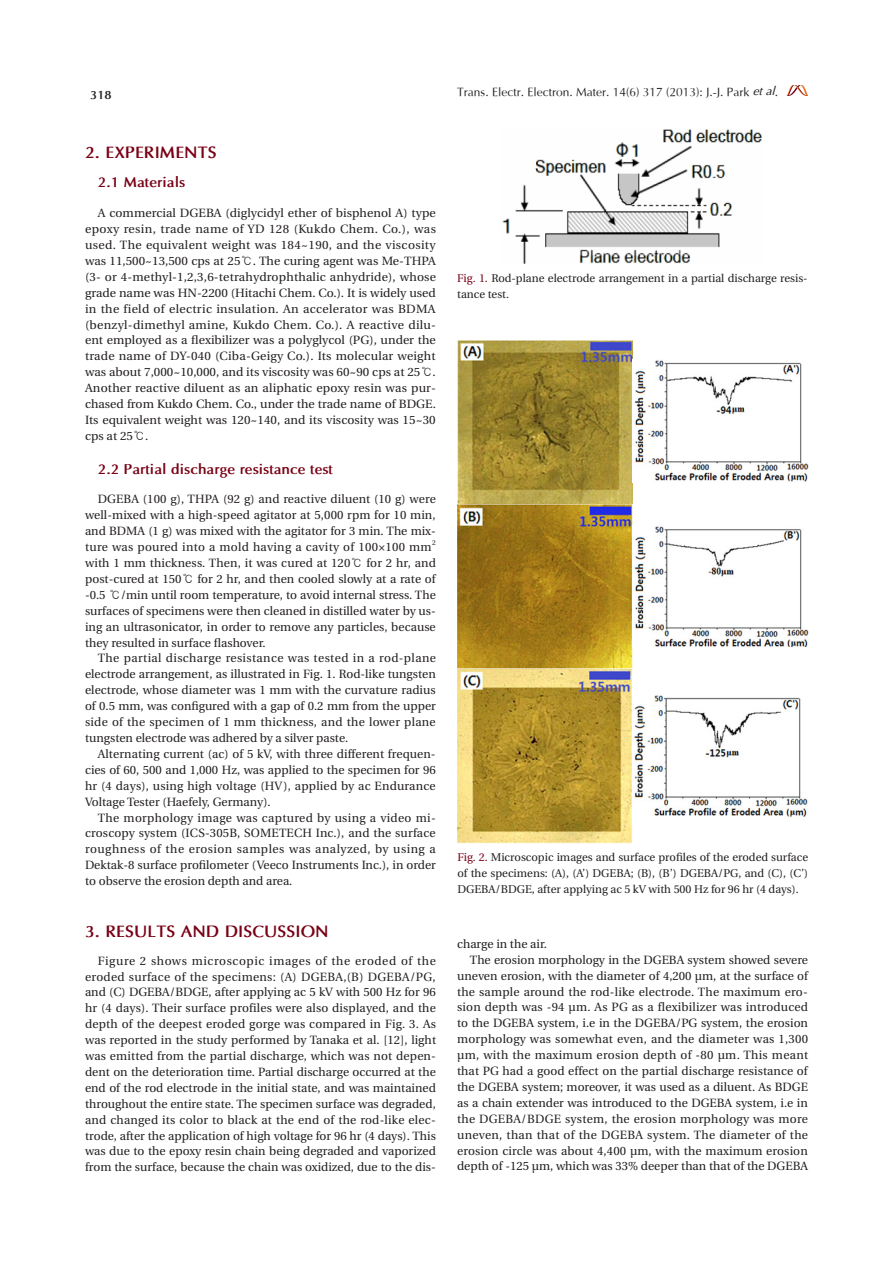
<style>
.page{position:relative;width:893px;height:1263px;background:#fff}
.page>*{position:absolute;margin:0;border:0;box-sizing:border-box;transform-origin:0 0}
.t1{font:700 16.5px "Optima";color:#790015}
.t2{font:700 14.25px "Optima";color:#790015}
.t3{font:12px/15.9px "Utopia";letter-spacing:.005em;color:#231f20;text-align:justify}
.t4{font:12px "Utopia";letter-spacing:.025em;color:#231f20}
.t5{font:12px "Optima";color:#231f20}
.t6{font:700 12px "Optima";color:#231f20}
.t7{font:11.25px/15.9px "Utopia";color:#231f20}
.t8{font:7.05px "Utopia";color:#231f20}
.s1{font-style:italic}
.s2{font-family:"Gulim"}
.s3{color:#790015}
</style>
<div class="page">
<img style="left:787px;top:86px;width:21px;height:10px">
<img style="left:503px;top:129px;width:259px;height:135px">
<img style="left:457px;top:340px;width:176px;height:503px">
<img style="left:634px;top:360px;width:174px;height:122px">
<img style="left:634px;top:526px;width:174px;height:121px">
<img style="left:632px;top:694px;width:176px;height:123px">
<p class="t6" style="left:90px;top:88px;width:23px">318</p>
<p class="t5" style="left:457px;top:84px;width:322px">Trans. Electr. Electron. Mater. 14(6) 317 (2013): J.-J. Park <span class="s1">et al</span>.</p>
<h1 class="t1" style="left:85px;top:142px;width:133px">2. EXPERIMENTS</h1>
<p class="t2" style="left:98px;top:174px;width:89px">2.1 Materials</p>
<p class="t3" style="left:85px;top:205px;width:352px;text-indent:13px">A commercial DGEBA (diglycidyl ether of bisphenol A) type epoxy resin, trade name of YD 128 (Kukdo Chem. Co.), was used. The equivalent weight was 184~190, and the viscosity was 11,500~13,500 cps at 25<span class="s2">℃</span>. The curing agent was Me-THPA (3- or 4-methyl-1,2,3,6-tetrahydrophthalic anhydride), whose grade name was HN-2200 (Hitachi Chem. Co.). It is widely used in the field of electric insulation. An accelerator was BDMA (benzyl-dimethyl amine, Kukdo Chem. Co.). A reactive dilu&shy;ent employed as a flexibilizer was a polyglycol (PG), under the trade name of DY-040 (Ciba-Geigy Co.). Its molecular weight was about 7,000~10,000, and its viscosity was 60~90 cps at 25<span class="s2">℃</span>.<br>Another reactive diluent as an aliphatic epoxy resin was pur&shy;chased from Kukdo Chem. Co., under the trade name of BDGE.<br>Its equivalent weight was 120~140, and its viscosity was 15~30 cps at 25<span class="s2">℃</span>.</p>
<p class="t2" style="left:98px;top:460px;width:237px">2.2 Partial discharge resistance test</p>
<p class="t3" style="left:85px;top:492px;width:352px;text-indent:13px">DGEBA (100 g), THPA (92 g) and reactive diluent (10 g) were well-mixed with a high-speed agitator at 5,000 rpm for 10 min, and BDMA (1 g) was mixed with the agitator for 3 min. The mix&shy;ture was poured into a mold having a cavity of 100×100 mm</p>
<p class="t8" style="left:432px;top:539px;width:5px">2</p>
<p class="t3" style="left:85px;top:555px;width:352px">with 1 mm thickness. Then, it was cured at 120<span class="s2">℃</span> for 2 hr, and post-cured at 150<span class="s2">℃</span> for 2 hr, and then cooled slowly at a rate of -0.5 <span class="s2">℃</span>/min until room temperature, to avoid internal stress. The surfaces of specimens were then cleaned in distilled water by us&shy;ing an ultrasonicator, in order to remove any particles, because they resulted in surface flashover.</p>
<p class="t3" style="left:85px;top:651px;width:352px;text-indent:13px">The partial discharge resistance was tested in a rod-plane electrode arrangement, as illustrated in Fig. 1. Rod-like tungsten electrode, whose diameter was 1 mm with the curvature radius of 0.5 mm, was configured with a gap of 0.2 mm from the upper side of the specimen of 1 mm thickness, and the lower plane tungsten electrode was adhered by a silver paste.</p>
<p class="t3" style="left:85px;top:746px;width:352px;text-indent:13px">Alternating current (ac) of 5 kV, with three different frequen&shy;cies of 60, 500 and 1,000 Hz, was applied to the specimen for 96 hr (4 days), using high voltage (HV), applied by ac Endurance Voltage Tester (Haefely, Germany).</p>
<p class="t3" style="left:85px;top:810px;width:352px;text-indent:13px">The morphology image was captured by using a video mi&shy;croscopy system (ICS-305B, SOMETECH Inc.), and the surface roughness of the erosion samples was analyzed, by using a Dektak-8 surface profilometer (Veeco Instruments Inc.), in order to observe the erosion depth and area.</p>
<h1 class="t1" style="left:85px;top:921px;width:245px">3. RESULTS AND DISCUSSION</h1>
<p class="t3" style="left:85px;top:953px;width:353px;text-indent:13px">Figure 2 shows microscopic images of the eroded of the eroded surface of the specimens: (A) DGEBA,(B) DGEBA/PG, and (C) DGEBA/BDGE, after applying ac 5 kV with 500 Hz for 96 hr (4 days). Their surface profiles were also displayed, and the depth of the deepest eroded gorge was compared in Fig. 3. As was reported in the study performed by Tanaka et al. [12], light was emitted from the partial discharge, which was not depen&shy;dent on the deterioration time. Partial discharge occurred at the end of the rod electrode in the initial state, and was maintained throughout the entire state. The specimen surface was degraded, and changed its color to black at the end of the rod-like elec&shy;trode, after the application of high voltage for 96 hr (4 days). This was due to the epoxy resin chain being degraded and vaporized from the surface, because the chain was oxidized, due to the dis-</p>
<p class="t7" style="left:457px;top:270px;width:352px"><span class="s3">Fig. 1.</span> Rod-plane electrode arrangement in a partial discharge resis&shy;tance test.</p>
<p class="t7" style="left:457px;top:849px;width:352px;text-align:justify"><span class="s3">Fig. 2.</span> Microscopic images and surface profiles of the eroded surface of the specimens: (A), (A’) DGEBA; (B), (B’) DGEBA/PG, and (C), (C’)<br>DGEBA/BDGE, after applying ac 5 kV with 500 Hz for 96 hr (4 days).</p>
<p class="t3" style="left:457px;top:936px;width:92px">charge in the air.</p>
<p class="t3" style="left:470px;top:952px;width:340px">The erosion morphology in the DGEBA system showed severe</p>
<p class="t3" style="left:457px;top:968px;width:352px">uneven erosion, with the diameter of 4,200 μm, at the surface of</p>
<p class="t3" style="left:457px;top:984px;width:352px">the sample around the rod-like electrode. The maximum ero-</p>
<p class="t3" style="left:457px;top:1000px;width:352px">sion depth was -94 μm. As PG as a flexibilizer was introduced</p>
<p class="t3" style="left:457px;top:1015px;width:352px">to the DGEBA system, i.e in the DGEBA/PG system, the erosion</p>
<p class="t3" style="left:457px;top:1031px;width:352px">morphology was somewhat even, and the diameter was 1,300</p>
<p class="t4" style="left:457px;top:1048px;width:353px">μm, with the maximum erosion depth of -80 μm. This meant</p>
<p class="t3" style="left:457px;top:1063px;width:352px">that PG had a good effect on the partial discharge resistance of</p>
<p class="t3" style="left:457px;top:1079px;width:352px">the DGEBA system; moreover, it was used as a diluent. As BDGE</p>
<p class="t3" style="left:457px;top:1095px;width:352px">as a chain extender was introduced to the DGEBA system, i.e in</p>
<p class="t3" style="left:457px;top:1111px;width:352px">the DGEBA/BDGE system, the erosion morphology was more</p>
<p class="t4" style="left:457px;top:1128px;width:352px">uneven, than that of the DGEBA system. The diameter of the</p>
<p class="t3" style="left:457px;top:1143px;width:352px">erosion circle was about 4,400 μm, with the maximum erosion</p>
<p class="t3" style="left:457px;top:1159px;width:352px">depth of -125 μm, which was 33% deeper than that of the DGEBA</p>
</div>
